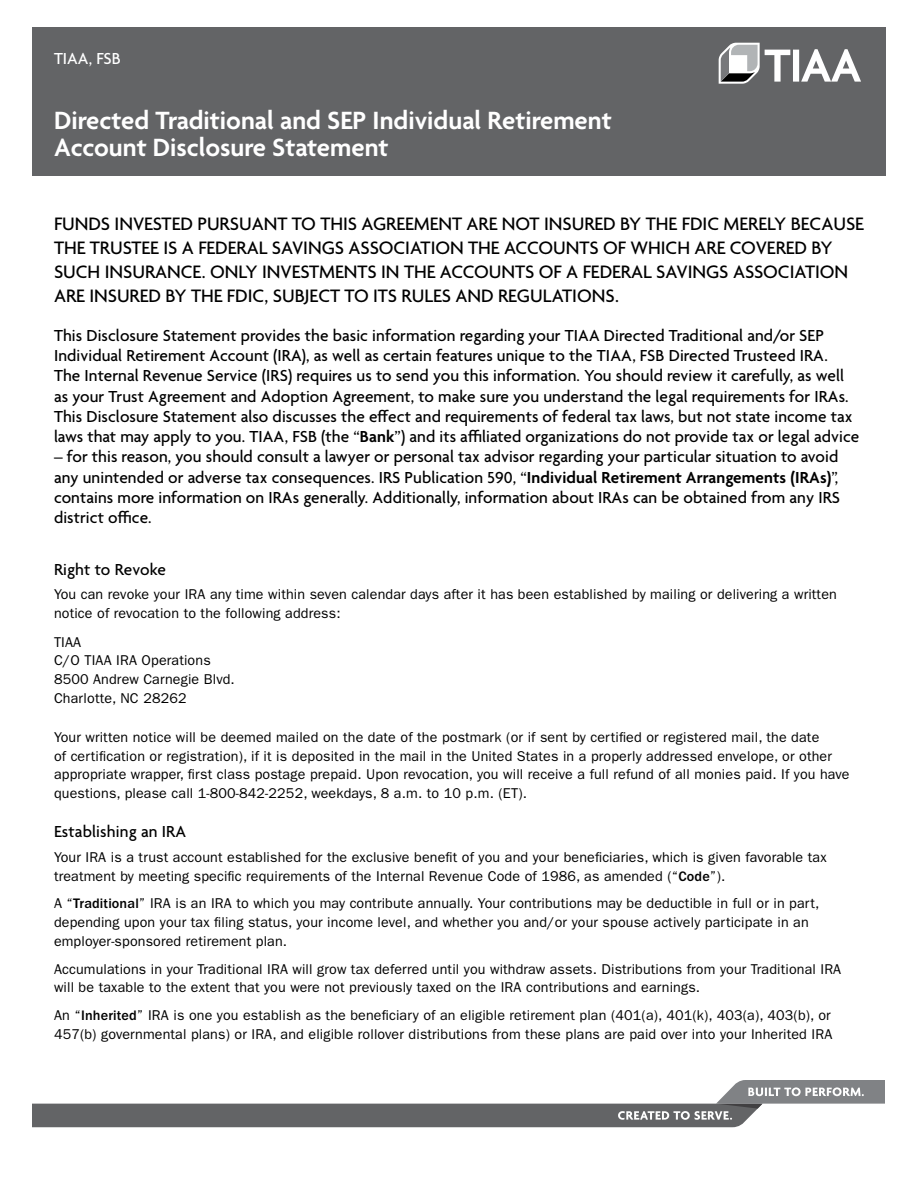
<style>
.page{position:relative;width:918px;height:1188px;background:#fff}
.page>*{position:absolute;margin:0;border:0;box-sizing:border-box;transform-origin:0 0}
.t1{font:600 27px/27px "Agenda";color:#fff}
.t2{font:500 19.5px/24px "Agenda";color:#000}
.t3{font:500 17.25px/20.2px "Agenda";letter-spacing:.005em;color:#000}
.t4{font:500 17.25px "Agenda";color:#fff}
.t5{font:14.25px/18.8px "ITC Franklin Gothic Std";letter-spacing:.01em;color:#000}
.s1{font-weight:600}
.s2{font-weight:500}
</style>
<div class="page">
<svg style="left:32px;top:1080px;width:853px;height:47px"></svg>
<div style="left:32px;top:27px;width:854px;height:149px;background:#636466"></div>
<svg style="left:719px;top:43px;width:142px;height:41px"></svg>
<p class="t4" style="left:54px;top:49px;width:68px">TIAA, FSB</p>
<h1 class="t1" style="left:54px;top:109px;width:559px">Directed Traditional and SEP Individual Retirement<br>Account Disclosure Statement</h1>
<p class="t2" style="left:54px;top:213px;width:812px">FUNDS INVESTED PURSUANT TO THIS AGREEMENT ARE NOT INSURED BY THE FDIC MERELY BECAUSE THE TRUSTEE IS A FEDERAL SAVINGS ASSOCIATION THE ACCOUNTS OF WHICH ARE COVERED BY SUCH INSURANCE. ONLY INVESTMENTS IN THE ACCOUNTS OF A FEDERAL SAVINGS ASSOCIATION ARE INSURED BY THE FDIC, SUBJECT TO ITS RULES AND REGULATIONS.</p>
<p class="t3" style="left:54px;top:326px;width:807px">This Disclosure Statement provides the basic information regarding your TIAA Directed Traditional and/or SEP Individual Retirement Account (IRA), as well as certain features unique to the TIAA, FSB Directed Trusteed IRA.<br>The Internal Revenue Service (IRS) requires us to send you this information. You should review it carefully, as well as your Trust Agreement and Adoption Agreement, to make sure you understand the legal requirements for IRAs.<br>This Disclosure Statement also discusses the effect and requirements of federal tax laws, but not state income tax laws that may apply to you. TIAA, FSB (the “<span class="s1">Bank</span>”) and its affiliated organizations do not provide tax or legal advice</p>
<p class="t3" style="left:54px;top:448px;width:788px;text-align:justify">– for this reason, you should consult a lawyer or personal tax advisor regarding your particular situation to avoid any unintended or adverse tax consequences. IRS Publication 590, “<span class="s1">Individual Retirement Arrangements (IRAs)</span>”, contains more information on IRAs generally. Additionally, information about IRAs can be obtained from any IRS district office.</p>
<p class="t3" style="left:54px;top:560px;width:113px">Right to Revoke</p>
<p class="t5" style="left:54px;top:585px;width:784px">You can revoke your IRA any time within seven calendar days after it has been established by mailing or delivering a written notice of revocation to the following address:</p>
<p class="t5" style="left:54px;top:632px;width:182px">TIAA<br>C/O TIAA IRA Operations<br>8500 Andrew Carnegie Blvd.<br>Charlotte, NC 28262</p>
<p class="t5" style="left:54px;top:728px;width:797px">Your written notice will be deemed mailed on the date of the postmark (or if sent by certified or registered mail, the date<br>of certification or registration), if it is deposited in the mail in the United States in a properly addressed envelope, or other appropriate wrapper, first class postage prepaid. Upon revocation, you will receive a full refund of all monies paid. If you have questions, please call 1-800-842-2252, weekdays, 8 a.m. to 10 p.m. (ET).</p>
<p class="t3" style="left:54px;top:822px;width:134px">Establishing an IRA</p>
<p class="t5" style="left:54px;top:848px;width:774px">Your IRA is a trust account established for the exclusive benefit of you and your beneficiaries, which is given favorable tax treatment by meeting specific requirements of the Internal Revenue Code of 1986, as amended (“<span class="s2">Code</span>”).</p>
<p class="t5" style="left:54px;top:894px;width:767px">A “<span class="s2">Traditional</span>” IRA is an IRA to which you may contribute annually. Your contributions may be deductible in full or in part, depending upon your tax filing status, your income level, and whether you and/or your spouse actively participate in an employer-sponsored retirement plan.</p>
<p class="t5" style="left:54px;top:959px;width:789px">Accumulations in your Traditional IRA will grow tax deferred until you withdraw assets. Distributions from your Traditional IRA will be taxable to the extent that you were not previously taxed on the IRA contributions and earnings.</p>
<p class="t5" style="left:54px;top:1006px;width:780px">An “<span class="s2">Inherited</span>” IRA is one you establish as the beneficiary of an eligible retirement plan (401(a), 401(k), 403(a), 403(b), or<br>457(b) governmental plans) or IRA, and eligible rollover distributions from these plans are paid over into your Inherited IRA</p>
</div>
